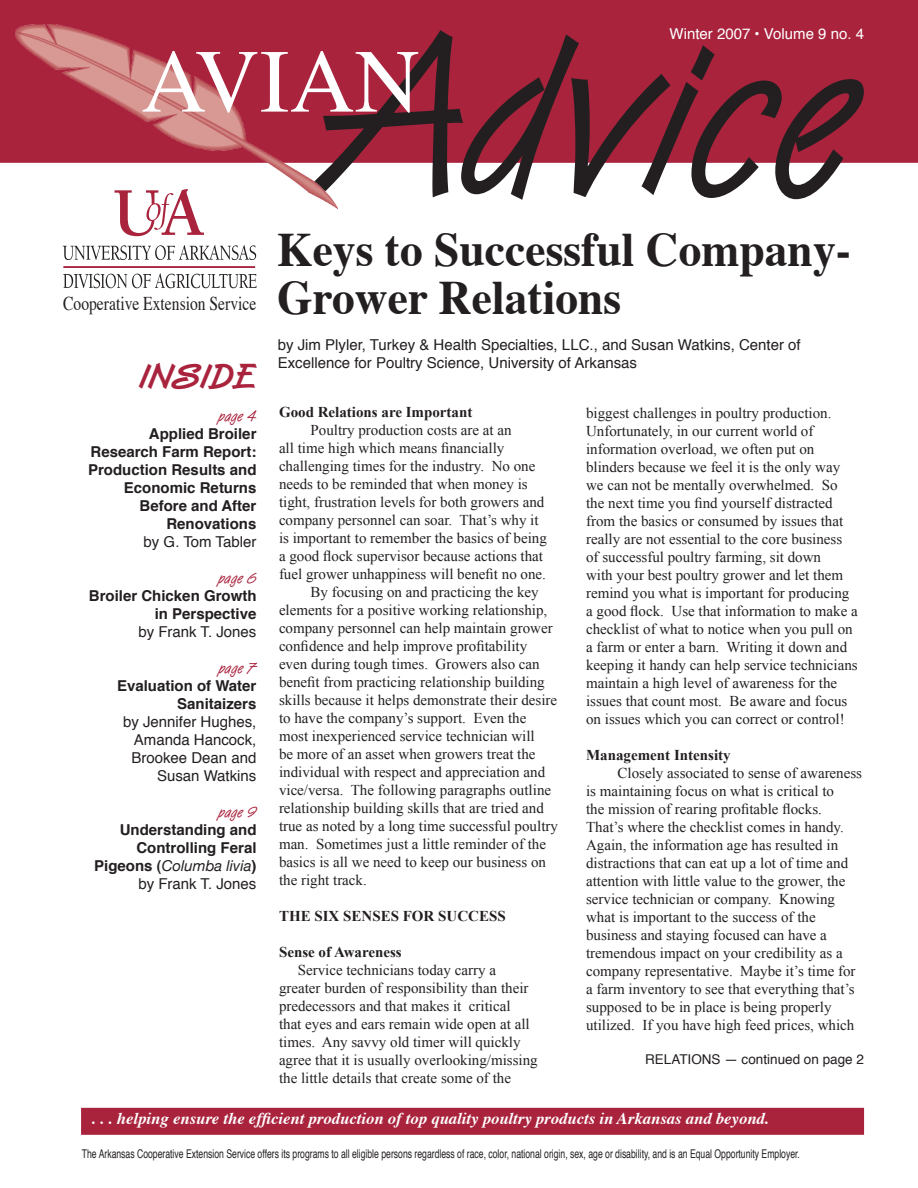
<style>
.page{position:relative;width:918px;height:1188px;background:#fff}
.page>*{position:absolute;margin:0;border:0;box-sizing:border-box;transform-origin:0 0}
.t1{font:225px "Van Dijk LET Plain";color:#231f20;scale:.96 1}
.t2{font:90px "Times";color:#fff}
.Headline-30pt{font:700 48px/48px "Times";color:#231f20;scale:.95 1}
.t3{font:36px "Van Dijk Bold LET Plain";color:#a9233d}
.t4{font:19.5px "Times";color:#231f20;scale:.8 1}
.t5{font:italic 700 16.5px "Times";color:#fff}
.t6{font:15px/18px "Times New Roman";color:#231f20}
.t7{font:700 15px/18px "Helvetica";color:#231f20;text-align:right}
.t8{font:15px/18px "Helvetica";color:#231f20}
.t9{font:700 15px "Times New Roman";color:#231f20}
.t10{font:15px "Helvetica";color:#fff}
.t11{font:13.5px "Helvetica";color:#231f20}
.t12{font:12px "Helvetica";color:#231f20;scale:.72 1}
.s1{font-family:"Van Dijk LET Plain";font-weight:400;color:#a9233d}
.s2{font-weight:400}
.s3{font-family:"Helvetica Neue";font-weight:400;font-style:italic}
</style>
<div class="page">
<div style="left:0;top:0;width:918px;height:163px;background:#a9233d"></div>
<div style="left:82px;top:1109px;width:781px;height:25px;background:#a9233d"></div>
<div style="left:81px;top:1108px;width:783px;height:27px;border:2px solid #a9233d"></div>
<svg style="left:120px;top:208px;width:84px;height:28px"></svg>
<hr style="left:63px;top:266px;width:192px;height:2px;background:#a9233d">
<svg style="left:63px;top:245px;width:193px;height:15px"></svg>
<svg style="left:63px;top:274px;width:193px;height:14px"></svg>
<img style="left:16px;top:24px;width:322px;height:184px">
<p class="t10" style="left:670px;top:24px;width:196px">Winter 2007 • Volume 9 no. 4</p>
<p class="t1" style="left:318px;top:-25px;width:563px">Advice</p>
<p class="t2" style="left:141px;top:24px;width:280px">AVIAN</p>
<p class="t4" style="left:63px;top:291px;width:243px">Cooperative Extension Service</p>
<p class="t3" style="left:139px;top:354px;width:119px">INSIDE</p>
<p class="t7" style="left:88px;top:408px;width:170px"><span class="s1">page 4<br></span>Applied Broiler<br>Research Farm Report:<br>Production Results and<br>Economic Returns<br>Before and After<br>Renovations<br><span class="s2">by G. Tom Tabler</span></p>
<p class="t7" style="left:89px;top:570px;width:169px"><span class="s1">page 6<br></span>Broiler Chicken Growth in Perspective<br><span class="s2">by Frank T. Jones</span></p>
<p class="t7" style="left:117px;top:660px;width:141px"><span class="s1">page 7<br></span>Evaluation of Water<br>Sanitaizers</p>
<p class="t8" style="left:123px;top:714px;width:135px;text-align:right">by Jennifer Hughes,<br>Amanda Hancock,</p>
<p class="t8" style="left:131px;top:750px;width:127px">Brookee Dean and</p>
<p class="t8" style="left:157px;top:768px;width:101px">Susan Watkins</p>
<p class="t7" style="left:94px;top:804px;width:164px"><span class="s1">page 9<br></span>Understanding and<br>Controlling Feral<br>Pigeons (<span class="s3">Columba livia</span>) <span class="s2">by Frank T. Jones</span></p>
<p class="Headline-30pt" style="left:277px;top:227px;width:605px">Keys to Successful Company-<br>Grower Relations</p>
<p class="t8" style="left:278px;top:337px;width:525px">by Jim Plyler, Turkey &amp; Health Specialties, LLC., and Susan Watkins, Center of<br>Excellence for Poultry Science, University of Arkansas</p>
<p class="t9" style="left:279px;top:403px;width:195px">Good Relations are Important</p>
<p class="t6" style="left:279px;top:420px;width:269px;text-indent:32px">Poultry production costs are at an<br>all time high which means financially challenging times for the industry. No one needs to be reminded that when money is tight, frustration levels for both growers and company personnel can soar. That’s why it is important to remember the basics of being a good flock supervisor because actions that fuel grower unhappiness will benefit no one.</p>
<p class="t6" style="left:279px;top:582px;width:280px;text-indent:32px">By focusing on and practicing the key elements for a positive working relationship, company personnel can help maintain grower confidence and help improve profitability even during tough times. Growers also can benefit from practicing relationship building skills because it helps demonstrate their desire to have the company’s support. Even the most inexperienced service technician will<br>be more of an asset when growers treat the individual with respect and appreciation and vice/versa. The following paragraphs outline relationship building skills that are tried and true as noted by a long time successful poultry man. Sometimes just a little reminder of the basics is all we need to keep our business on the right track.</p>
<p class="t9" style="left:279px;top:907px;width:228px">THE SIX SENSES FOR SUCCESS</p>
<p class="t9" style="left:279px;top:943px;width:124px">Sense of Awareness</p>
<p class="t6" style="left:279px;top:960px;width:260px;text-indent:19px">Service technicians today carry a greater burden of responsibility than their predecessors and that makes it critical<br>that eyes and ears remain wide open at all times. Any savvy old timer will quickly agree that it is usually overlooking/missing the little details that create some of the</p>
<p class="t6" style="left:586px;top:403px;width:273px">biggest challenges in poultry production.<br>Unfortunately, in our current world of information overload, we often put on blinders because we feel it is the only way we can not be mentally overwhelmed. So the next time you find yourself distracted from the basics or consumed by issues that really are not essential to the core business of successful poultry farming, sit down<br>with your best poultry grower and let them remind you what is important for producing a good flock. Use that information to make a checklist of what to notice when you pull on a farm or enter a barn. Writing it down and keeping it handy can help service technicians maintain a high level of awareness for the issues that count most. Be aware and focus on issues which you can correct or control!</p>
<p class="t9" style="left:586px;top:746px;width:146px">Management Intensity</p>
<p class="t6" style="left:586px;top:763px;width:278px;text-indent:32px">Closely associated to sense of awareness is maintaining focus on what is critical to<br>the mission of rearing profitable flocks.<br>That’s where the checklist comes in handy.<br>Again, the information age has resulted in distractions that can eat up a lot of time and attention with little value to the grower, the service technician or company. Knowing what is important to the success of the business and staying focused can have a tremendous impact on your credibility as a company representative. Maybe it’s time for a farm inventory to see that everything that’s supposed to be in place is being properly utilized. If you have high feed prices, which</p>
<p class="t11" style="left:645px;top:1050px;width:220px">RELATIONS — continued on page 2</p>
<p class="t5" style="left:92px;top:1107px;width:679px">. . . helping ensure the efficient production of top quality poultry products in Arkansas and beyond.</p>
<p class="t12" style="left:82px;top:1146px;width:999px">The Arkansas Cooperative Extension Service offers its programs to all eligible persons regardless of race, color, national origin, sex, age or disability, and is an Equal Opportunity Employer.</p>
</div>
